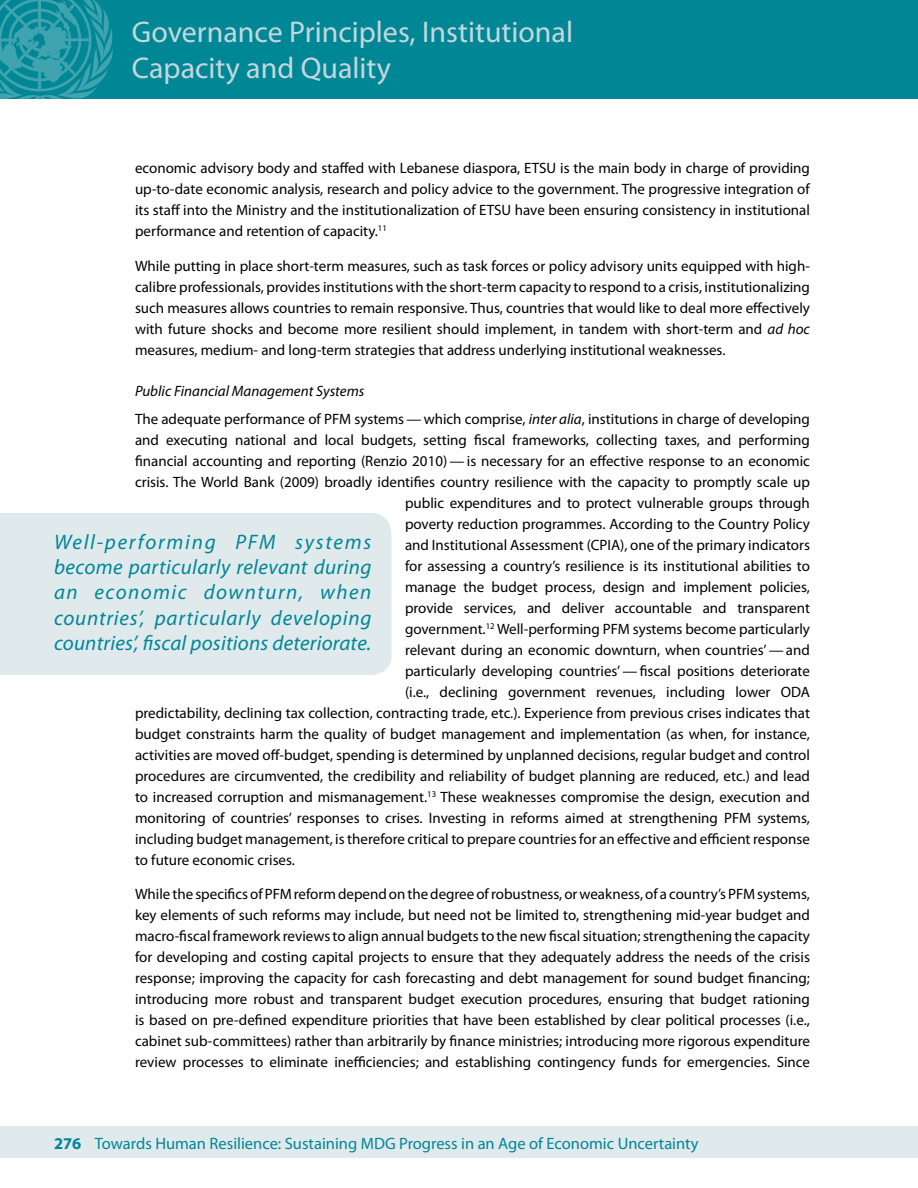
<style>
.page{position:relative;width:918px;height:1188px;background:#fff}
.page>*{position:absolute;margin:0;border:0;box-sizing:border-box;transform-origin:0 0}
.t1{font:30px/36px "Myriad Pro";color:#c3d7dd}
.t2{font:italic 21px/25.2px "Myriad Pro";letter-spacing:.01em;color:#008795;text-align:justify}
.t3{font:16.5px "Myriad Pro";color:#008795}
.t4{font:15px/21px "Myriad Pro";color:#000;text-align:justify}
.s1{font-style:italic}
.s2{font-weight:700}
</style>
<div class="page">
<div style="left:0;top:1126px;width:918px;height:32px;background:#e0e9ec"></div>
<div style="left:0;top:0;width:918px;height:99px;background:#008795"></div>
<svg style="left:0;top:0;width:113px;height:99px"></svg>
<div style="left:0;top:513px;width:392px;height:162px;background:#e0e9ec"></div>
<h1 class="t1" style="left:132px;top:13px;width:443px">Governance Principles, Institutional<br>Capacity and Quality</h1>
<p class="t4" style="left:135px;top:157px;width:677px">economic advisory body and staffed with Lebanese diaspora, ETSU is the main body in charge of providing up-to-date economic analysis, research and policy advice to the government. The progressive integration of its staff into the Ministry and the institutionalization of ETSU have been ensuring consistency in institutional performance and retention of capacity.<sup>11</sup></p>
<p class="t4" style="left:135px;top:255px;width:677px">While putting in place short-term measures, such as task forces or policy advisory units equipped with high&shy;calibre professionals, provides institutions with the short-term capacity to respond to a crisis, institutionalizing such measures allows countries to remain responsive. Thus, countries that would like to deal more effectively with future shocks and become more resilient should implement, in tandem with short-term and <span class="s1">ad hoc </span>measures, medium- and long-term strategies that address underlying institutional weaknesses.</p>
<p class="t4" style="left:135px;top:377px;width:677px;line-height:27.8px"><span class="s1">Public Financial Management Systems<br></span>The adequate performance of PFM systems — which comprise, <span class="s1">inter alia</span>, institutions in charge of developing</p>
<p class="t4" style="left:135px;top:429px;width:676px">and executing national and local budgets, setting fiscal frameworks, collecting taxes, and performing</p>
<p class="t4" style="left:135px;top:450px;width:677px">financial accounting and reporting (Renzio 2010) — is necessary for an effective response to an economic</p>
<p class="t4" style="left:135px;top:471px;width:676px">crisis. The World Bank (2009) broadly identifies country resilience with the capacity to promptly scale up</p>
<p class="t4" style="left:405px;top:492px;width:406px">public expenditures and to protect vulnerable groups through</p>
<p class="t4" style="left:405px;top:513px;width:406px">poverty reduction programmes. According to the Country Policy</p>
<p class="t4" style="left:405px;top:534px;width:406px">and Institutional Assessment (CPIA), one of the primary indicators</p>
<p class="t4" style="left:405px;top:555px;width:407px">for assessing a country’s resilience is its institutional abilities to</p>
<p class="t4" style="left:405px;top:576px;width:407px">manage the budget process, design and implement policies,</p>
<p class="t4" style="left:405px;top:597px;width:407px">provide services, and deliver accountable and transparent</p>
<p class="t4" style="left:405px;top:618px;width:406px">government.<sup>12</sup> Well-performing PFM systems become particularly</p>
<p class="t4" style="left:405px;top:639px;width:406px">relevant during an economic downturn, when countries’ — and</p>
<p class="t4" style="left:405px;top:660px;width:406px">particularly developing countries’ — fiscal positions deteriorate</p>
<p class="t4" style="left:405px;top:681px;width:406px">(i.e., declining government revenues, including lower ODA</p>
<p class="t4" style="left:135px;top:702px;width:676px">predictability, declining tax collection, contracting trade, etc.). Experience from previous crises indicates that</p>
<p class="t4" style="left:135px;top:723px;width:676px">budget constraints harm the quality of budget management and implementation (as when, for instance,</p>
<p class="t4" style="left:135px;top:744px;width:676px">activities are moved off-budget, spending is determined by unplanned decisions, regular budget and control</p>
<p class="t4" style="left:135px;top:765px;width:677px">procedures are circumvented, the credibility and reliability of budget planning are reduced, etc.) and lead</p>
<p class="t4" style="left:135px;top:786px;width:676px">to increased corruption and mismanagement.<sup>13</sup> These weaknesses compromise the design, execution and</p>
<p class="t4" style="left:135px;top:807px;width:677px">monitoring of countries’ responses to crises. Investing in reforms aimed at strengthening PFM systems,</p>
<p class="t4" style="left:135px;top:828px;width:676px">including budget management, is therefore critical to prepare countries for an effective and efficient response</p>
<p class="t4" style="left:135px;top:849px;width:162px">to future economic crises.</p>
<p class="t4" style="left:135px;top:883px;width:677px">While the specifics of PFM reform depend on the degree of robustness, or weakness, of a country’s PFM systems, key elements of such reforms may include, but need not be limited to, strengthening mid-year budget and macro-fiscal framework reviews to align annual budgets to the new fiscal situation; strengthening the capacity for developing and costing capital projects to ensure that they adequately address the needs of the crisis response; improving the capacity for cash forecasting and debt management for sound budget financing; introducing more robust and transparent budget execution procedures, ensuring that budget rationing is based on pre-defined expenditure priorities that have been established by clear political processes (i.e., cabinet sub-committees) rather than arbitrarily by finance ministries; introducing more rigorous expenditure review processes to eliminate inefficiencies; and establishing contingency funds for emergencies. Since</p>
<h2 class="t2" style="left:54px;top:529px;width:319px">Well-performing PFM systems become particularly relevant during an economic downturn, when countries’, particularly developing countries’, fiscal positions deteriorate.</h2>
<p class="t3" style="left:54px;top:1133px;width:646px"><span class="s2">276</span> Towards Human Resilience: Sustaining MDG Progress in an Age of Economic Uncertainty</p>
</div>
